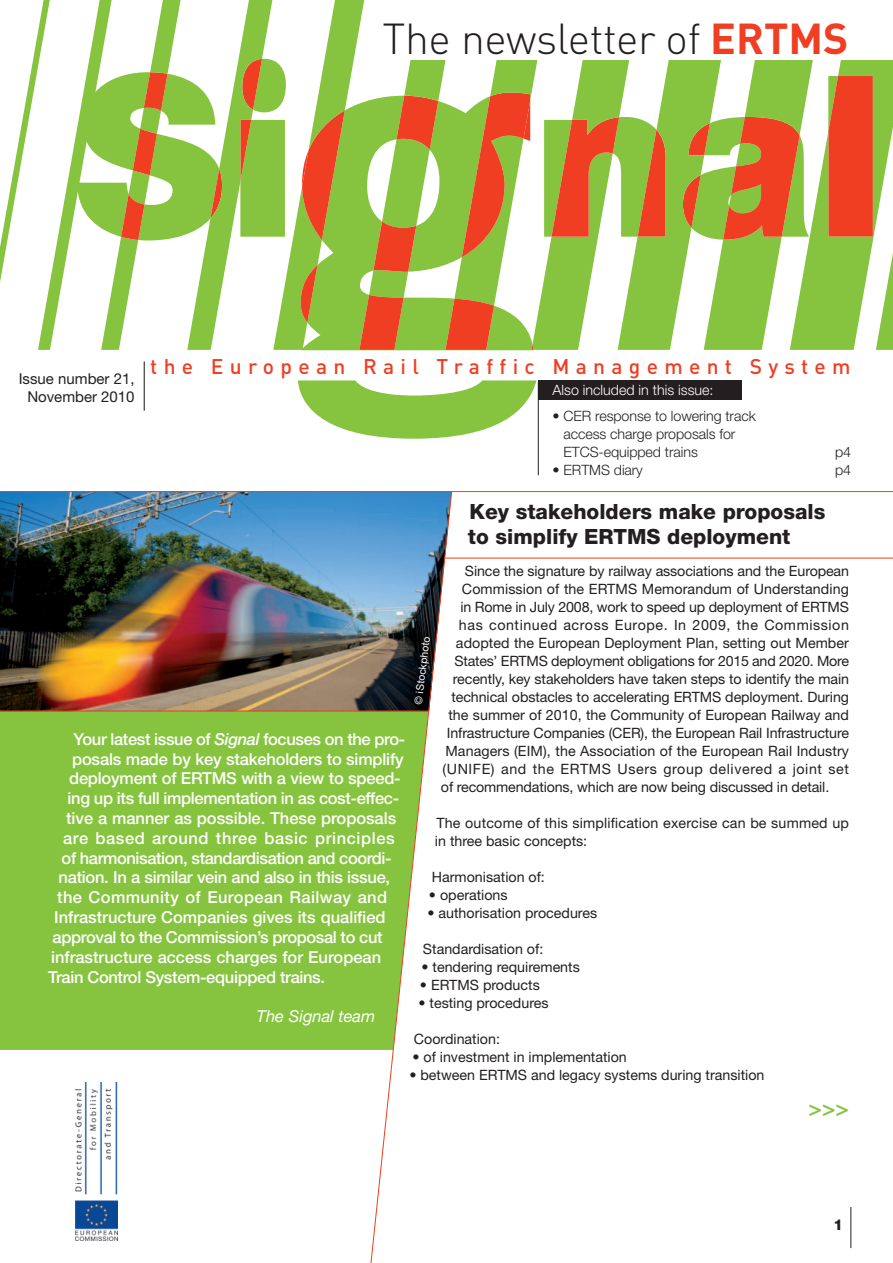
<style>
.page{position:relative;width:893px;height:1263px;background:#fff}
.page>*{position:absolute;margin:0;border:0;box-sizing:border-box;transform-origin:0 0}
.t1{font:300 42.75px "FFDIN";letter-spacing:-.01em;color:#231f20}
.t2{font:500 22.5px "Helvetica Neue LT Std";color:#86c43f}
.t3{font:800 21px/25.2px "Helvetica Neue LT Std";color:#231f20}
.t4{font:500 21px "FFDIN";letter-spacing:.3em;color:#ef3e22}
.t5{font:500 16.5px "Helvetica Neue LT Std";letter-spacing:-.015em;color:#fff}
.t6{font:500 16.5px "Helvetica Neue LT Std";letter-spacing:.035em;color:#fff}
.t7{font:500 16.5px "Helvetica Neue LT Std";letter-spacing:.025em;color:#fff}
.t8{font:italic 16.5px "Helvetica Neue LT Std";color:#fff}
.t9{font:15px/18px "Helvetica Neue LT Std";color:#231f20;text-align:center}
.t10{font:800 15px "Helvetica Neue LT Std";color:#231f20}
.t11{font:14.25px/18px "Helvetica Neue LT Std";color:#231f20}
.t12{font:300 14.25px/18px "Helvetica Neue LT Std";letter-spacing:-.005em;color:#231f20}
.t13{font:14.25px "Helvetica Neue LT Std";letter-spacing:.045em;color:#231f20}
.t14{font:14.25px "Helvetica Neue LT Std";letter-spacing:.04em;color:#231f20}
.t15{font:300 14.25px "Helvetica Neue LT Std";color:#fff}
.t16{font:10.5px "Helvetica Neue";color:#fff}
.s1{font-weight:700;color:#ef3e22}
.s2{font-style:italic}
</style>
<div class="page">
<svg style="left:298px;top:380px;width:238px;height:59px"></svg>
<svg style="left:0;top:0;width:893px;height:350px"></svg>
<div style="left:374px;top:0;width:519px;height:60px;background:#fff"></div>
<hr style="left:850px;top:1207px;width:1px;height:41px;background:#231f20">
<img style="left:76px;top:1083px;width:42px;height:158px">
<div style="left:0;top:712px;width:369px;height:338px;background:#86c43f"></div>
<img style="left:0;top:492px;width:369px;height:219px">
<hr style="left:144px;top:361px;width:1px;height:50px;background:#231f20">
<div style="left:538px;top:380px;width:204px;height:20px;background:#231f20"></div>
<hr style="left:538px;top:382px;width:1px;height:93px;background:#231f20">
<svg style="left:369px;top:492px;width:83px;height:771px"></svg>
<hr style="left:445px;top:558px;width:448px;height:1px;background:#ef3e22">
<hr style="left:0;top:491px;width:893px;height:1px;background:#ef3e22">
<hr style="left:0;top:711px;width:429px;height:1px;background:#ef3e22">
<h1 class="t1" style="left:382px;top:23px;width:467px">The newsletter of <span class="s1">ERTMS</span></h1>
<p class="t9" style="left:19px;top:371px;width:117px">Issue number 21,<br>November 2010</p>
<h3 class="t4" style="left:150px;top:359px;width:702px">the European Rail Traffic Management System</h3>
<p class="t15" style="left:553px;top:385px;width:162px">Also included in this issue:</p>
<p class="t12" style="left:563px;top:408px;width:194px;text-indent:-11px">• CER response to lowering track access charge proposals for<br>ETCS-equipped trains</p>
<p class="t12" style="left:835px;top:444px;width:18px">p4</p>
<p class="t12" style="left:553px;top:462px;width:92px">• ERTMS diary</p>
<p class="t12" style="left:835px;top:462px;width:18px">p4</p>
<h3 class="t3" style="left:468px;top:501px;width:359px">Key stakeholders make proposals to simplify ERTMS deployment</h3>
<p class="t11" style="left:465px;top:564px;width:386px">Since the signature by railway associations and the European</p>
<p class="t11" style="left:462px;top:582px;width:388px">Commission of the ERTMS Memorandum of Understanding</p>
<p class="t11" style="left:460px;top:600px;width:390px">in Rome in July 2008, work to speed up deployment of ERTMS</p>
<p class="t14" style="left:459px;top:620px;width:391px">has continued across Europe. In 2009, the Commission</p>
<p class="t11" style="left:456px;top:636px;width:394px">adopted the European Deployment Plan, setting out Member</p>
<p class="t11" style="left:454px;top:654px;width:396px">States’ ERTMS deployment obligations for 2015 and 2020. More</p>
<p class="t11" style="left:453px;top:672px;width:397px">recently, key stakeholders have taken steps to identify the main</p>
<p class="t11" style="left:451px;top:690px;width:399px">technical obstacles to accelerating ERTMS deployment. During</p>
<p class="t11" style="left:448px;top:708px;width:402px">the summer of 2010, the Community of European Railway and</p>
<p class="t11" style="left:447px;top:726px;width:404px">Infrastructure Companies (CER), the European Rail Infrastructure</p>
<p class="t11" style="left:445px;top:744px;width:405px">Managers (EIM), the Association of the European Rail Industry</p>
<p class="t13" style="left:442px;top:764px;width:408px">(UNIFE) and the ERTMS Users group delivered a joint set</p>
<p class="t11" style="left:441px;top:780px;width:390px">of recom mendations, which are now being discussed in detail.</p>
<p class="t11" style="left:435px;top:816px;width:415px">The outcome of this simplification exercise can be summed up in three basic concepts:</p>
<p class="t11" style="left:432px;top:870px;width:114px">Harmonisation of:</p>
<p class="t11" style="left:429px;top:888px;width:80px">• operations</p>
<p class="t11" style="left:427px;top:906px;width:171px">• authorisation procedures</p>
<p class="t11" style="left:423px;top:942px;width:122px">Standardisation of:</p>
<p class="t11" style="left:421px;top:960px;width:160px">• tendering requirements</p>
<p class="t11" style="left:420px;top:978px;width:121px">• ERTMS products</p>
<p class="t11" style="left:418px;top:996px;width:132px">• testing procedures</p>
<p class="t11" style="left:414px;top:1032px;width:88px">Coordination:</p>
<p class="t11" style="left:412px;top:1050px;width:216px">• of investment in implementation</p>
<p class="t11" style="left:409px;top:1068px;width:356px">• between ERTMS and legacy systems during transition</p>
<h2 class="t2" style="left:808px;top:1100px;width:42px">&gt;&gt;&gt;</h2>
<p class="t16" style="left:414px;top:704px;width:70px;rotate:-83deg">© iStockphoto</p>
<p class="t5" style="left:74px;top:733px;width:333px">Your latest issue of <span class="s2">Signal</span> focuses on the pro-</p>
<p class="t5" style="left:72px;top:753px;width:333px">posals made by key stakeholders to simplify</p>
<p class="t5" style="left:69px;top:773px;width:333px">deployment of ERTMS with a view to speed-</p>
<p class="t5" style="left:68px;top:792px;width:333px">ing up its full implementation in as cost-effec-</p>
<p class="t5" style="left:66px;top:812px;width:332px">tive a manner as possible. These proposals</p>
<p class="t6" style="left:63px;top:832px;width:333px">are based around three basic principles</p>
<p class="t5" style="left:62px;top:852px;width:331px">of harmonisation, standardisation and coordi-</p>
<p class="t5" style="left:59px;top:872px;width:333px">nation. In a similar vein and also in this issue,</p>
<p class="t7" style="left:57px;top:891px;width:331px">the Community of European Railway and</p>
<p class="t5" style="left:54px;top:911px;width:333px">Infrastructure Companies gives its qualified</p>
<p class="t5" style="left:53px;top:931px;width:331px">approval to the Commission’s proposal to cut</p>
<p class="t5" style="left:51px;top:951px;width:331px">infrastructure access charges for European</p>
<p class="t5" style="left:48px;top:971px;width:278px">Train Control System-equipped trains.</p>
<p class="t8" style="left:257px;top:1010px;width:120px">The Signal team</p>
<p class="t10" style="left:833px;top:1220px;width:11px">1</p>
</div>
